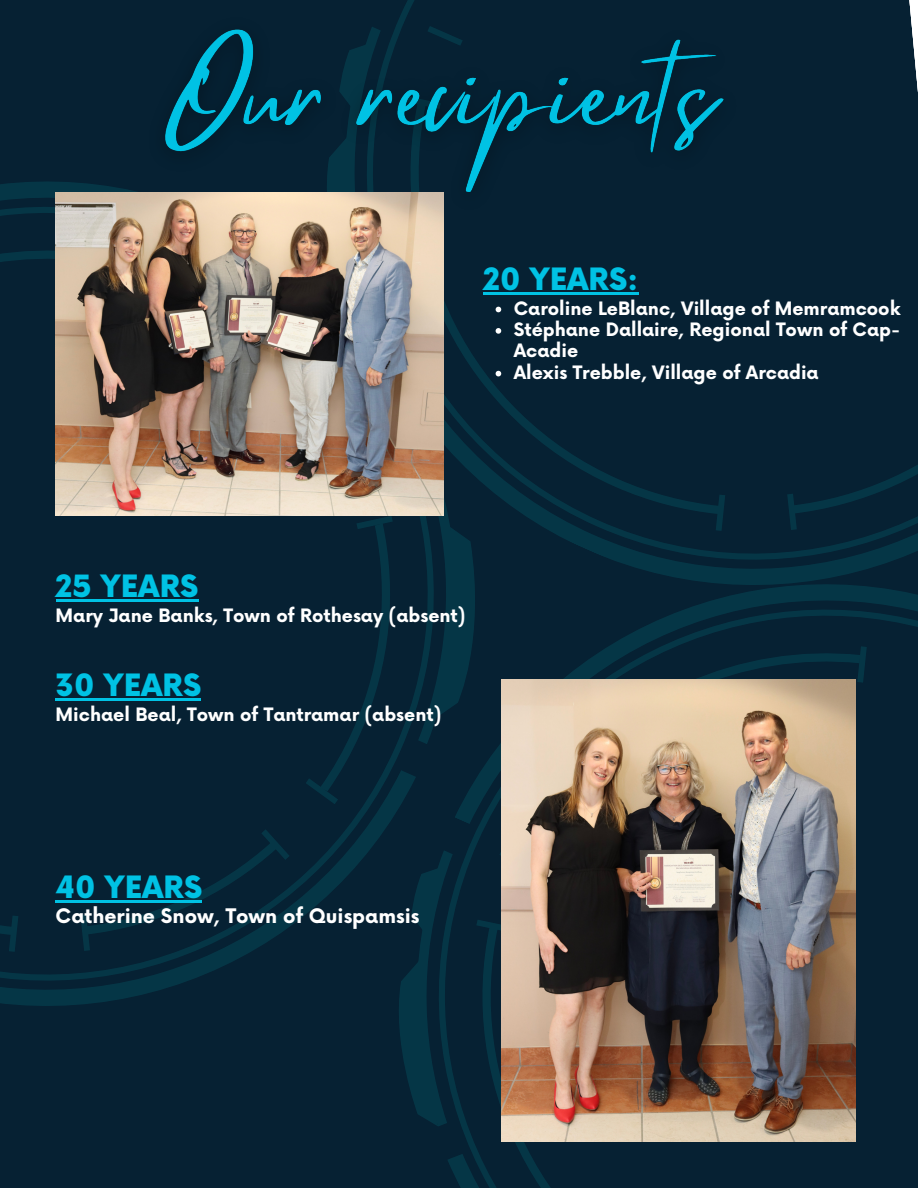
<style>
.page{position:relative;width:918px;height:1188px;background:#fff}
.page>*{position:absolute;margin:0;border:0;box-sizing:border-box;transform-origin:0 0}
.t1{font:900 30px "Now";color:#00c2e4}
.t2{font:700 19.65px "Now";color:#fff}
.t3{font:700 18px/21.3px "Now";color:#fff}
</style>
<div class="page">
<div style="left:0;top:0;width:315px;height:1188px;background:#062133"></div>
<div style="left:383px;top:0;width:534px;height:76px;background:#062133"></div>
<div style="left:557px;top:76px;width:361px;height:377px;background:#062133"></div>
<div style="left:471px;top:223px;width:86px;height:230px;background:#062133"></div>
<svg style="left:0;top:50px;width:471px;height:447px;fill:#062133"></svg>
<div style="left:0;top:497px;width:315px;height:640px;background:#062133"></div>
<svg style="left:315px;top:486px;width:140px;height:702px;fill:#062133"></svg>
<svg style="left:455px;top:453px;width:463px;height:446px;fill:#062133"></svg>
<div style="left:403px;top:899px;width:515px;height:289px;background:#062133"></div>
<svg style="left:341px;top:850px;width:160px;height:279px;fill:#062133"></svg>
<svg style="left:331px;top:861px;width:170px;height:265px;fill:#062133"></svg>
<img style="left:56px;top:193px;width:388px;height:323px">
<img style="left:501px;top:679px;width:355px;height:463px">
<hr style="left:483px;top:292px;width:156px;height:2px;background:#00c2e4">
<svg style="left:496px;top:307px;width:5px;height:5px"></svg>
<svg style="left:496px;top:328px;width:5px;height:6px"></svg>
<svg style="left:496px;top:371px;width:5px;height:5px"></svg>
<img style="left:138px;top:5px;width:613px;height:218px">
<hr style="left:56px;top:600px;width:142px;height:2px;background:#00c2e4">
<hr style="left:56px;top:699px;width:145px;height:2px;background:#00c2e4">
<hr style="left:56px;top:901px;width:146px;height:2px;background:#00c2e4">
<p class="t1" style="left:483px;top:263px;width:157px">20 YEARS:</p>
<p class="t3" style="left:514px;top:299px;width:388px">Caroline LeBlanc, Village of Memramcook</p>
<p class="t3" style="left:514px;top:320px;width:388px">Stéphane Dallaire, Regional Town of Cap-<br>Acadie</p>
<p class="t3" style="left:514px;top:363px;width:306px">Alexis Trebble, Village of Arcadia</p>
<p class="t1" style="left:56px;top:570px;width:144px">25 YEARS</p>
<p class="t3" style="left:56px;top:606px;width:412px">Mary Jane Banks, Town of Rothesay (absent)</p>
<p class="t1" style="left:56px;top:669px;width:147px">30 YEARS</p>
<p class="t3" style="left:56px;top:705px;width:387px">Michael Beal, Town of Tantramar (absent)</p>
<p class="t1" style="left:56px;top:871px;width:148px">40 YEARS</p>
<p class="t2" style="left:56px;top:906px;width:365px">Catherine Snow, Town of Quispamsis</p>
</div>
